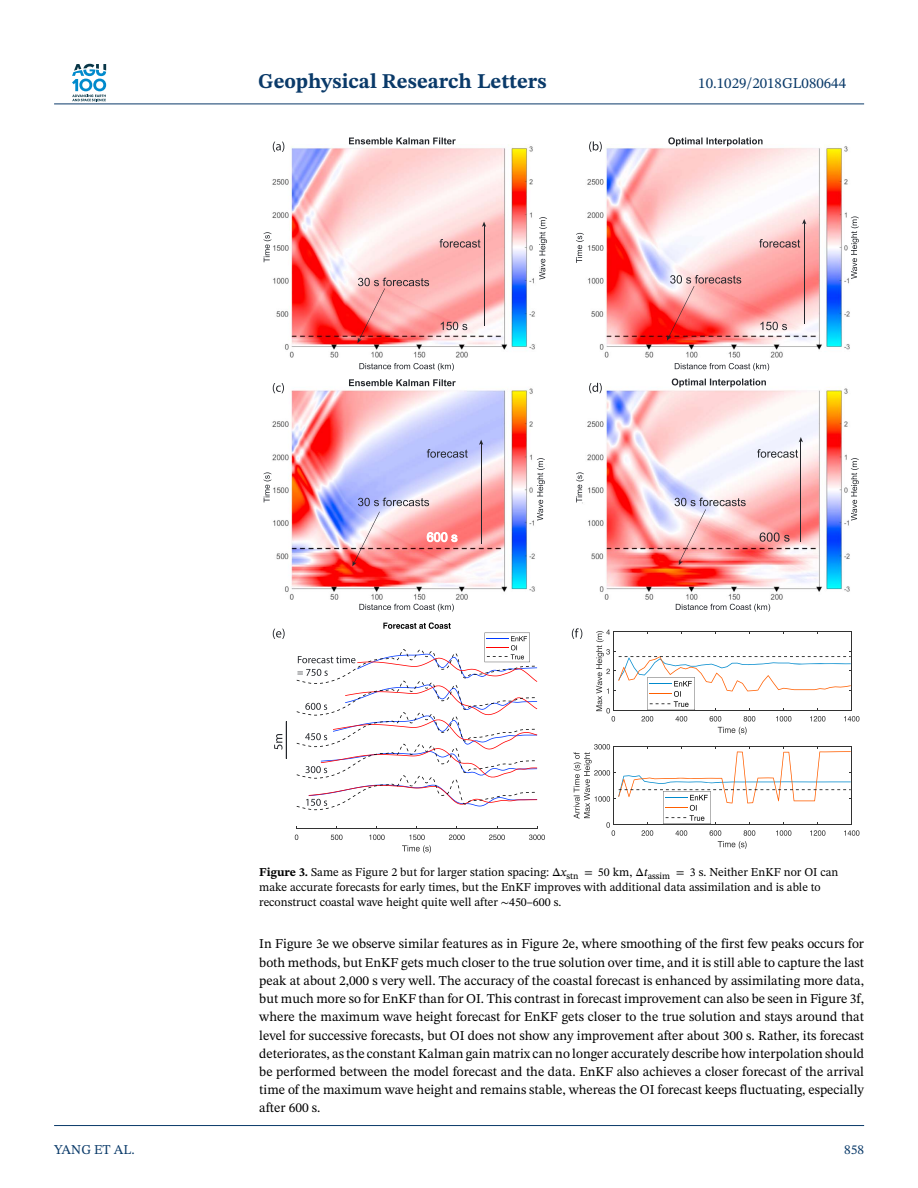
<style>
.page{position:relative;width:918px;height:1188px;background:#fff}
.page>*{position:absolute;margin:0;border:0;box-sizing:border-box;transform-origin:0 0}
.t1{font:700 21px "STIX Two Text";color:#0a3a69}
.t2{font:15px "STIX Two Text";color:#0a3a69}
.t3{font:13.5px/18.3px "STIX Two Text";color:#000;text-align:justify}
.t4{font:13.5px "STIX Two Text";color:#0a3a69}
.t5{font:12px/15px "STIX Two Text";color:#000}
.s1{font-weight:700}
.s2{font-family:"STIX Math"}
.s3{font-style:italic}
</style>
<div class="page">
<svg style="left:72px;top:64px;width:34px;height:37px"></svg>
<hr style="left:54px;top:104px;width:810px;height:1px;background:#0a3a69">
<img style="left:271px;top:144px;width:580px;height:456px">
<svg style="left:589px;top:141px;width:13px;height:11px"></svg>
<svg style="left:273px;top:142px;width:11px;height:10px"></svg>
<svg style="left:358px;top:498px;width:71px;height:8px"></svg>
<svg style="left:675px;top:498px;width:71px;height:63px;background:#edb6ba"></svg>
<svg style="left:352px;top:512px;width:28px;height:54px"></svg>
<svg style="left:667px;top:275px;width:74px;height:66px;background:#f18282"></svg>
<svg style="left:358px;top:278px;width:71px;height:65px;background:#f19393"></svg>
<svg style="left:757px;top:449px;width:41px;height:9px"></svg>
<svg style="left:759px;top:239px;width:41px;height:9px"></svg>
<svg style="left:427px;top:449px;width:41px;height:9px"></svg>
<svg style="left:440px;top:239px;width:41px;height:9px"></svg>
<hr style="left:801px;top:441px;width:1px;height:101px;background:#23262b">
<svg style="left:799px;top:437px;width:4px;height:5px"></svg>
<hr style="left:481px;top:443px;width:1px;height:101px;background:#23262b">
<svg style="left:479px;top:440px;width:4px;height:5px"></svg>
<hr style="left:804px;top:223px;width:1px;height:101px;background:#23262b">
<svg style="left:802px;top:219px;width:4px;height:5px"></svg>
<hr style="left:484px;top:225px;width:1px;height:101px;background:#23262b">
<svg style="left:482px;top:222px;width:4px;height:5px"></svg>
<svg style="left:760px;top:322px;width:27px;height:8px"></svg>
<svg style="left:441px;top:322px;width:26px;height:8px"></svg>
<svg style="left:760px;top:532px;width:30px;height:10px"></svg>
<svg style="left:427px;top:532px;width:31px;height:10px"></svg>
<svg style="left:273px;top:622px;width:586px;height:231px"></svg>
<svg style="left:349px;top:138px;width:107px;height:6px"></svg>
<svg style="left:273px;top:379px;width:329px;height:14px"></svg>
<svg style="left:668px;top:137px;width:95px;height:9px"></svg>
<svg style="left:672px;top:378px;width:94px;height:9px"></svg>
<svg style="left:359px;top:363px;width:95px;height:8px"></svg>
<svg style="left:675px;top:363px;width:94px;height:8px"></svg>
<svg style="left:359px;top:604px;width:411px;height:8px"></svg>
<svg style="left:264px;top:232px;width:7px;height:30px"></svg>
<svg style="left:576px;top:233px;width:8px;height:30px"></svg>
<svg style="left:576px;top:472px;width:8px;height:30px"></svg>
<svg style="left:264px;top:472px;width:7px;height:30px"></svg>
<svg style="left:539px;top:217px;width:8px;height:63px"></svg>
<svg style="left:851px;top:216px;width:8px;height:63px"></svg>
<svg style="left:537px;top:458px;width:8px;height:63px"></svg>
<svg style="left:851px;top:458px;width:8px;height:63px"></svg>
<hr style="left:54px;top:1125px;width:810px;height:1px;background:#0a3a69">
<h1 class="t1" style="left:258px;top:72px;width:290px">Geophysical Research Letters</h1>
<p class="t2" style="left:698px;top:77px;width:149px">10.1029/2018GL080644</p>
<p class="t5" style="left:259px;top:866px;width:581px"><span class="s1">Figure 3.</span> Same as Figure 2 but for larger station spacing: <span class="s2">Δ</span><span class="s3">x</span><sub>stn</sub> <span class="s2">=</span> 50 km, <span class="s2">Δ</span><span class="s3">t</span><sub>assim</sub> <span class="s2">=</span> 3 s. Neither EnKF nor OI can make accurate forecasts for early times, but the EnKF improves with additional data assimilation and is able to reconstruct coastal wave height quite well after <span class="s2">∼</span>450–600 s.</p>
<p class="t3" style="left:259px;top:936px;width:606px">In Figure 3e we observe similar features as in Figure 2e, where smoothing of the first few peaks occurs for both methods, but EnKF gets much closer to the true solution over time, and it is still able to capture the last peak at about 2,000 s very well. The accuracy of the coastal forecast is enhanced by assimilating more data, but much more so for EnKF than for OI. This contrast in forecast improvement can also be seen in Figure 3f, where the maximum wave height forecast for EnKF gets closer to the true solution and stays around that level for successive forecasts, but OI does not show any improvement after about 300 s. Rather, its forecast deteriorates, as the constant Kalman gain matrix can no longer accurately describe how interpolation should be performed between the model forecast and the data. EnKF also achieves a closer forecast of the arrival time of the maximum wave height and remains stable, whereas the OI forecast keeps fluctuating, especially after 600 s.</p>
<p class="t4" style="left:54px;top:1144px;width:82px">YANG ET AL.</p>
<p class="t4" style="left:844px;top:1144px;width:22px">858</p>
</div>
